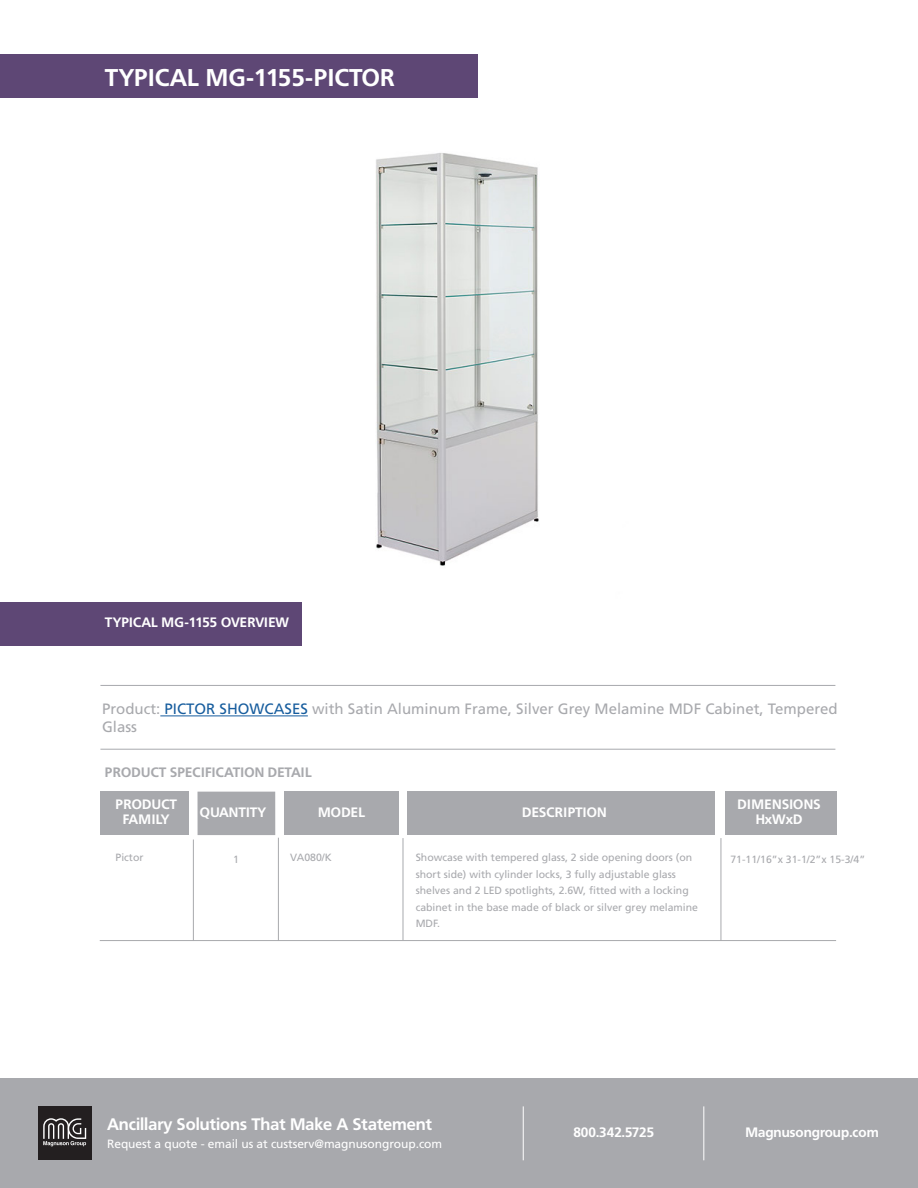
<style>
.page{position:relative;width:918px;height:1188px;background:#fff}
.page>*{position:absolute;margin:0;border:0;box-sizing:border-box;transform-origin:0 0}
.t1{font:700 24px "Frutiger BQ";color:#fff}
.t2{font:700 16.5px "Frutiger BQ";color:#fff}
.t3{font:15px/18px "Frutiger";color:#a8a9ad}
.t4{font:700 13.5px "Frutiger BQ";color:#fff}
.t5{font:700 13.5px/15px "Frutiger BQ";letter-spacing:.02em;color:#fff;text-align:center}
.t6{font:700 13.5px "Frutiger BQ";letter-spacing:.02em;color:#a8a9ad}
.t7{font:12px "Frutiger";letter-spacing:-.005em;color:#fff}
.t8{font:10.5px/16.5px "Frutiger";color:#a8a9ad}
.s1{color:#175d9e}
</style>
<div class="page">
<img style="left:301px;top:153px;width:238px;height:463px">
<div style="left:0;top:54px;width:477px;height:43px;background:#5e4775"></div>
<div style="left:0;top:1079px;width:918px;height:109px;background:#a8a9ad"></div>
<div style="left:38px;top:1106px;width:54px;height:54px;background:#231f20"></div>
<svg style="left:43px;top:1118px;width:43px;height:28px"></svg>
<hr style="left:523px;top:1106px;width:1px;height:54px;background:#fff">
<hr style="left:703px;top:1106px;width:1px;height:54px;background:#fff">
<div style="left:0;top:602px;width:301px;height:43px;background:#5e4775"></div>
<div style="left:100px;top:792px;width:89px;height:43px;background:#a8a9ad"></div>
<div style="left:285px;top:792px;width:114px;height:43px;background:#a8a9ad"></div>
<div style="left:407px;top:792px;width:308px;height:43px;background:#a8a9ad"></div>
<div style="left:725px;top:792px;width:112px;height:43px;background:#a8a9ad"></div>
<div style="left:198px;top:792px;width:77px;height:43px;background:#a8a9ad"></div>
<hr style="left:160px;top:716px;width:148px;height:1px;background:#175d9e">
<hr style="left:100px;top:749px;width:735px;height:1px;background:#a8a9ad">
<hr style="left:100px;top:685px;width:735px;height:1px;background:#a8a9ad">
<hr style="left:100px;top:940px;width:736px;height:1px;background:#a8a9ad">
<hr style="left:193px;top:840px;width:1px;height:101px;background:#a8a9ad">
<hr style="left:278px;top:838px;width:1px;height:103px;background:#a8a9ad">
<hr style="left:403px;top:838px;width:1px;height:102px;background:#a8a9ad">
<hr style="left:721px;top:838px;width:1px;height:103px;background:#a8a9ad">
<p class="t1" style="left:105px;top:63px;width:291px">TYPICAL MG-1155-PICTOR</p>
<p class="t4" style="left:105px;top:614px;width:186px">TYPICAL MG-1155 OVERVIEW</p>
<p class="t3" style="left:102px;top:700px;width:737px">Product: <span class="s1">PICTOR SHOWCASES</span> with Satin Aluminum Frame, Silver Grey Melamine MDF Cabinet, Tempered<br>Glass</p>
<p class="t6" style="left:105px;top:764px;width:209px">PRODUCT SPECIFICATION DETAIL</p>
<p class="t5" style="left:116px;top:797px;width:63px">PRODUCT<br>FAMILY</p>
<p class="t4" style="left:200px;top:804px;width:68px">QUANTITY</p>
<p class="t4" style="left:318px;top:804px;width:49px">MODEL</p>
<p class="t5" style="left:522px;top:805px;width:86px">DESCRIPTION</p>
<p class="t5" style="left:738px;top:797px;width:85px">DIMENSIONS</p>
<p class="t4" style="left:756px;top:811px;width:48px">HxWxD</p>
<p class="t8" style="left:116px;top:849px;width:30px">Pictor</p>
<p class="t8" style="left:233px;top:851px;width:7px">1</p>
<p class="t8" style="left:290px;top:849px;width:43px">VA080/K</p>
<p class="t8" style="left:416px;top:849px;width:278px">Showcase with tempered glass, 2 side opening doors (on</p>
<p class="t8" style="left:730px;top:851px;width:136px">71-11/16”x 31-1/2”x 15-3/4”</p>
<p class="t8" style="left:416px;top:866px;width:284px">short side) with cylinder locks, 3 fully adjustable glass shelves and 2 LED spotlights, 2.6W, fitted with a locking cabinet in the base made of black or silver grey melamine MDF.</p>
<p class="t2" style="left:107px;top:1114px;width:326px">Ancillary Solutions That Make A Statement</p>
<p class="t4" style="left:573px;top:1125px;width:82px">800.342.5725</p>
<p class="t4" style="left:745px;top:1125px;width:135px">Magnusongroup.com</p>
<p class="t7" style="left:107px;top:1137px;width:337px">Request a quote - email us at custserv@magnusongroup.com</p>
</div>
